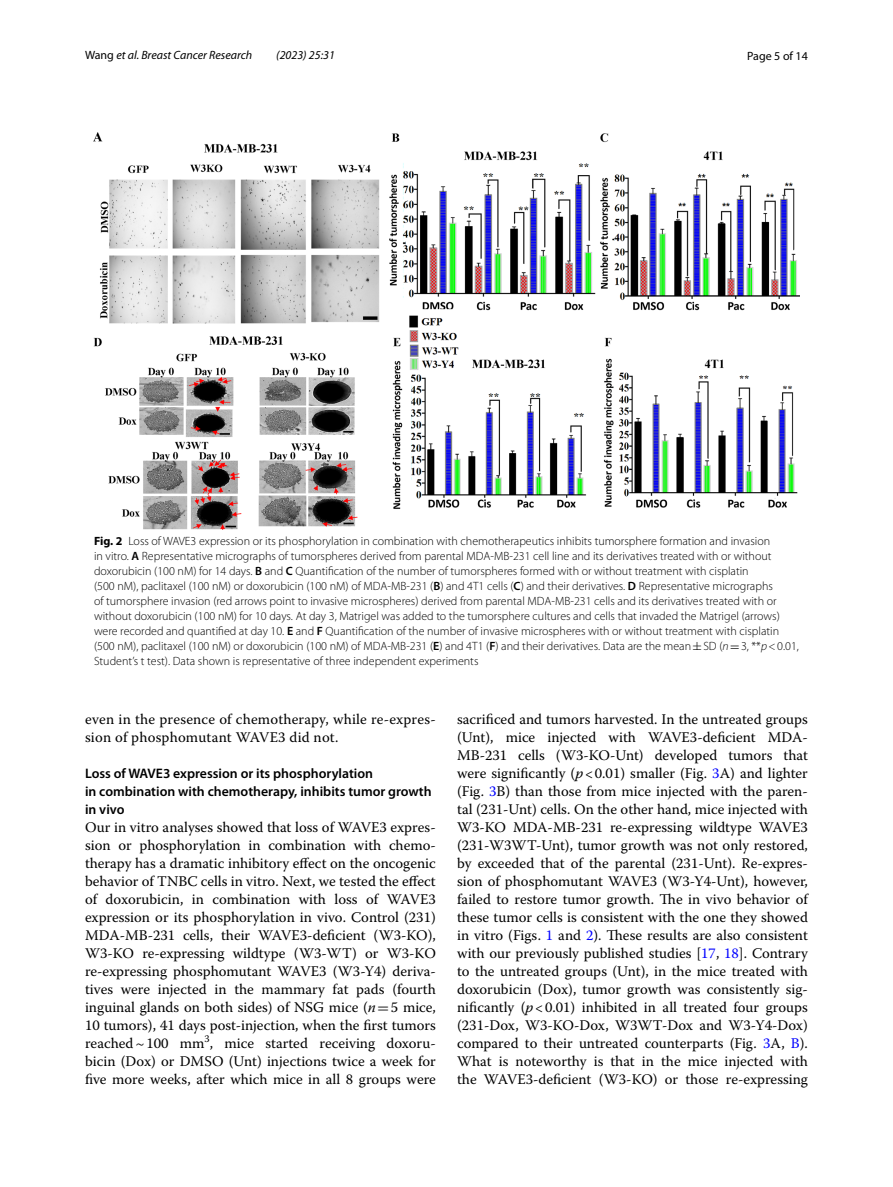
<style>
.page{position:relative;width:893px;height:1187px;background:#fff}
.page>*{position:absolute;margin:0;border:0;box-sizing:border-box;transform-origin:0 0}
.t1{font:14.7px/18px "Warnock Pro";letter-spacing:.005em;color:#000;text-align:justify}
.t2{font:600 13.8px/18px "Myriad Pro";color:#000}
.t3{font:300 12px/15px "Myriad Pro";color:#000}
.t4{font:italic 12px "Myriad Pro";color:#000}
.t5{font:12px "Myriad Pro";color:#000}
.s1{font-style:normal}
.s2{font-weight:700}
.s3{font-weight:600}
.s4{font-family:"MTSY";font-weight:400}
.s5{font-style:italic}
.s6{font-family:"MTSY"}
.s7{color:#00f}
</style>
<div class="page">
<img style="left:94px;top:133px;width:705px;height:396px">
<p class="t4" style="left:85px;top:48px;width:169px"><span class="s1">Wang</span> et al. Breast Cancer Research</p>
<p class="t4" style="left:276px;top:48px;width:60px">(2023) 25:31</p>
<p class="t5" style="left:747px;top:48px;width:62px">Page 5 of 14</p>
<p class="t3" style="left:94px;top:533px;width:706px"><span class="s2">Fig. 2</span> Loss of WAVE3 expression or its phosphorylation in combination with chemotherapeutics inhibits tumorsphere formation and invasion<br>in vitro. <span class="s3">A</span> Representative micrographs of tumorspheres derived from parental MDA-MB-231 cell line and its derivatives treated with or without doxorubicin (100 nM) for 14 days. <span class="s3">B</span> and <span class="s3">C</span> Quantification of the number of tumorspheres formed with or without treatment with cisplatin<br>(500 nM), paclitaxel (100 nM) or doxorubicin (100 nM) of MDA-MB-231 (<span class="s3">B</span>) and 4T1 cells (<span class="s3">C</span>) and their derivatives. <span class="s3">D</span> Representative micrographs<br>of tumorsphere invasion (red arrows point to invasive microspheres) derived from parental MDA-MB-231 cells and its derivatives treated with or without doxorubicin (100 nM) for 10 days. At day 3, Matrigel was added to the tumorsphere cultures and cells that invaded the Matrigel (arrows) were recorded and quantified at day 10. <span class="s3">E</span> and <span class="s3">F</span> Quantification of the number of invasive microspheres with or without treatment with cisplatin (500 nM), paclitaxel (100 nM) or doxorubicin (100 nM) of MDA-MB-231 (<span class="s3">E</span>) and 4T1 (<span class="s3">F</span>) and their derivatives. Data are the mean<span class="s4">±</span>SD (<span class="s5">n</span><span class="s4">=</span>3, **<span class="s5">p</span>&lt;0.01, Student’s t test). Data shown is representative of three independent experiments</p>
<p class="t1" style="left:85px;top:710px;width:352px">even in the presence of chemotherapy, while re-expres&shy;sion of phosphomutant WAVE3 did not.</p>
<p class="t2" style="left:85px;top:764px;width:348px">Loss of WAVE3 expression or its phosphorylation<br>in combination with chemotherapy, inhibits tumor growth in vivo</p>
<p class="t1" style="left:85px;top:818px;width:352px">Our in vitro analyses showed that loss of WAVE3 expres&shy;sion or phosphorylation in combination with chemo&shy;therapy has a dramatic inhibitory effect on the oncogenic behavior of TNBC cells in vitro. Next, we tested the effect of doxorubicin, in combination with loss of WAVE3 expression or its phosphorylation in vivo. Control (231)<br>MDA-MB-231 cells, their WAVE3-deficient (W3-KO), W3-KO re-expressing wildtype (W3-WT) or W3-KO re-expressing phosphomutant WAVE3 (W3-Y4) deriva&shy;tives were injected in the mammary fat pads (fourth inguinal glands on both sides) of NSG mice (<span class="s5">n</span><span class="s6">=</span>5 mice, 10 tumors), 41 days post-injection, when the first tumors reached~100 mm<sup>3</sup>, mice started receiving doxoru&shy;bicin (Dox) or DMSO (Unt) injections twice a week for five more weeks, after which mice in all 8 groups were</p>
<p class="t1" style="left:457px;top:710px;width:352px">sacrificed and tumors harvested. In the untreated groups (Unt), mice injected with WAVE3-deficient MDA-MB-231 cells (W3-KO-Unt) developed tumors that were significantly (<span class="s5">p</span>&lt;0.01) smaller (Fig. <span class="s7">3</span>A) and lighter (Fig. <span class="s7">3</span>B) than those from mice injected with the paren&shy;tal (231-Unt) cells. On the other hand, mice injected with W3-KO MDA-MB-231 re-expressing wildtype WAVE3 (231-W3WT-Unt), tumor growth was not only restored, by exceeded that of the parental (231-Unt). Re-expres&shy;sion of phosphomutant WAVE3 (W3-Y4-Unt), however, failed to restore tumor growth. The in vivo behavior of these tumor cells is consistent with the one they showed in vitro (Figs. <span class="s7">1</span> and <span class="s7">2</span>). These results are also consistent with our previously published studies [<span class="s7">17</span>, <span class="s7">18</span>]. Contrary to the untreated groups (Unt), in the mice treated with doxorubicin (Dox), tumor growth was consistently sig&shy;nificantly (<span class="s5">p</span>&lt;0.01) inhibited in all treated four groups (231-Dox, W3-KO-Dox, W3WT-Dox and W3-Y4-Dox) compared to their untreated counterparts (Fig. <span class="s7">3</span>A, <span class="s7">B</span>).<br>What is noteworthy is that in the mice injected with the WAVE3-deficient (W3-KO) or those re-expressing</p>
</div>
